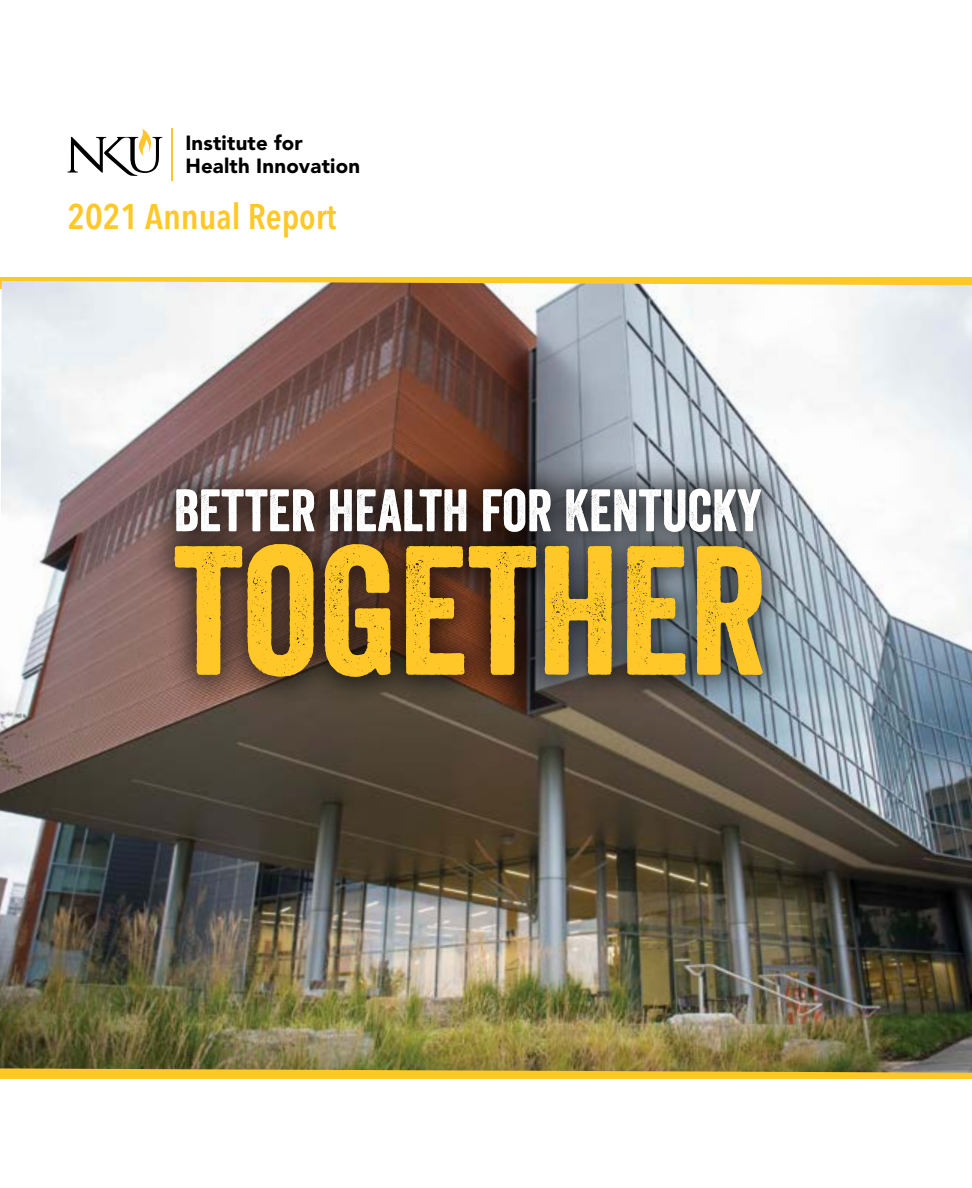
<style>
.page{position:relative;width:972px;height:1188px;background:#fff}
.page>*{position:absolute;margin:0;border:0;box-sizing:border-box;transform-origin:0 0}
.t1{font:177.15px "Veneer";color:#ffc828}
.t2{font:57.6px "Veneer";color:#fff}
.t3{font:600 condensed 35.4px "Avenir Next LT Pro";color:#ffc828}
.t4{font:900 20.4px/23.1px "Avenir LT Std";letter-spacing:.01em;color:#000}
</style>
<div class="page">
<hr style="left:171px;top:129px;width:2px;height:52px;background:#ffc52f">
<svg style="left:68px;top:129px;width:94px;height:47px"></svg>
<div style="left:0;top:278px;width:972px;height:11px;background:#ffc828"></div>
<div style="left:0;top:1067px;width:972px;height:12px;background:#ffc828"></div>
<img style="left:0;top:281px;width:972px;height:792px">
<div style="left:146px;top:459px;width:645px;height:247px;background:#000;opacity:.45"></div>
<p class="t4" style="left:185px;top:131px;width:176px">Institute for<br>Health Innovation</p>
<p class="t3" style="left:68px;top:196px;width:271px">2021 Annual Report</p>
<p class="t2" style="left:174px;top:475px;width:589px">BETTER HEALTH FOR KENTUCKY</p>
<p class="t1" style="left:174px;top:503px;width:595px">TOGETHER</p>
</div>
